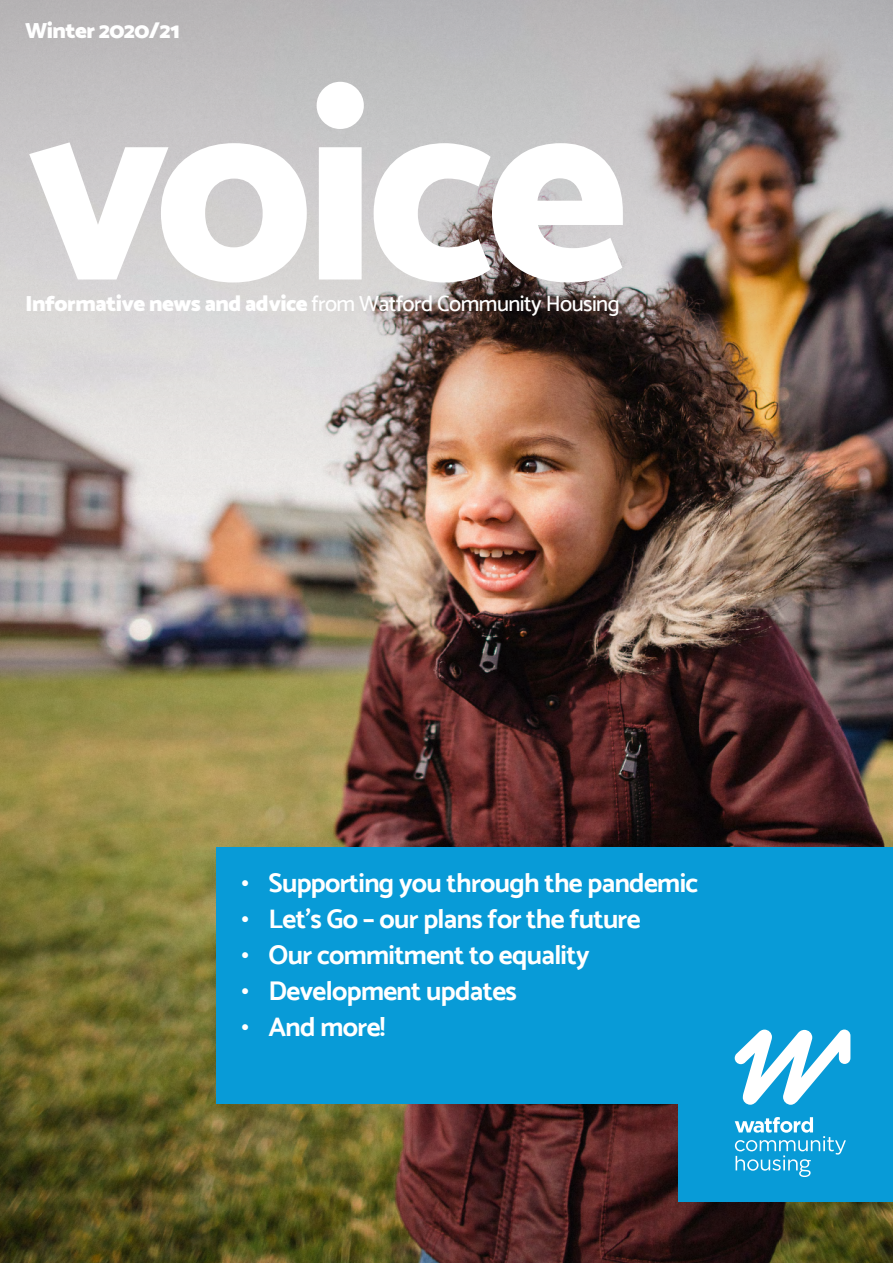
<style>
.page{position:relative;width:893px;height:1263px;background:#fff}
.page>*{position:absolute;margin:0;border:0;box-sizing:border-box;transform-origin:0 0}
.t1{font:800 272.7px "Catamaran";letter-spacing:-.03em;color:#fff}
.t2{font:700 27px "Catamaran";letter-spacing:-.025em;color:#fff}
.t3{font:500 22.2px "Catamaran";letter-spacing:-.025em;color:#fff}
.t4{font:900 22.2px "Catamaran";letter-spacing:-.025em;color:#fff}
.s1{font-weight:900}
</style>
<div class="page">
<img style="left:0;top:496px;width:893px;height:767px">
<img style="left:0;top:0;width:893px;height:496px">
<div style="left:217px;top:847px;width:676px;height:256px;background:#089bd7"></div>
<div style="left:679px;top:999px;width:214px;height:203px;background:#089bd7"></div>
<svg style="left:735px;top:1117px;width:111px;height:60px"></svg>
<svg style="left:735px;top:1029px;width:115px;height:76px"></svg>
<p class="t4" style="left:25px;top:18px;width:156px">Winter 2020/21</p>
<h1 class="t1" style="left:25px;top:26px;width:605px">voice</h1>
<p class="t3" style="left:25px;top:290px;width:596px"><span class="s1">Informative news and advice</span> from Watford Community Housing</p>
<p class="t2" style="left:242px;top:866px;width:458px">• Supporting you through the pandemic</p>
<p class="t2" style="left:242px;top:902px;width:401px">• Let’s Go – our plans for the future</p>
<p class="t2" style="left:242px;top:938px;width:350px">• Our commitment to equality</p>
<p class="t2" style="left:242px;top:974px;width:277px">• Development updates</p>
<p class="t2" style="left:242px;top:1010px;width:146px">• And more!</p>
</div>
